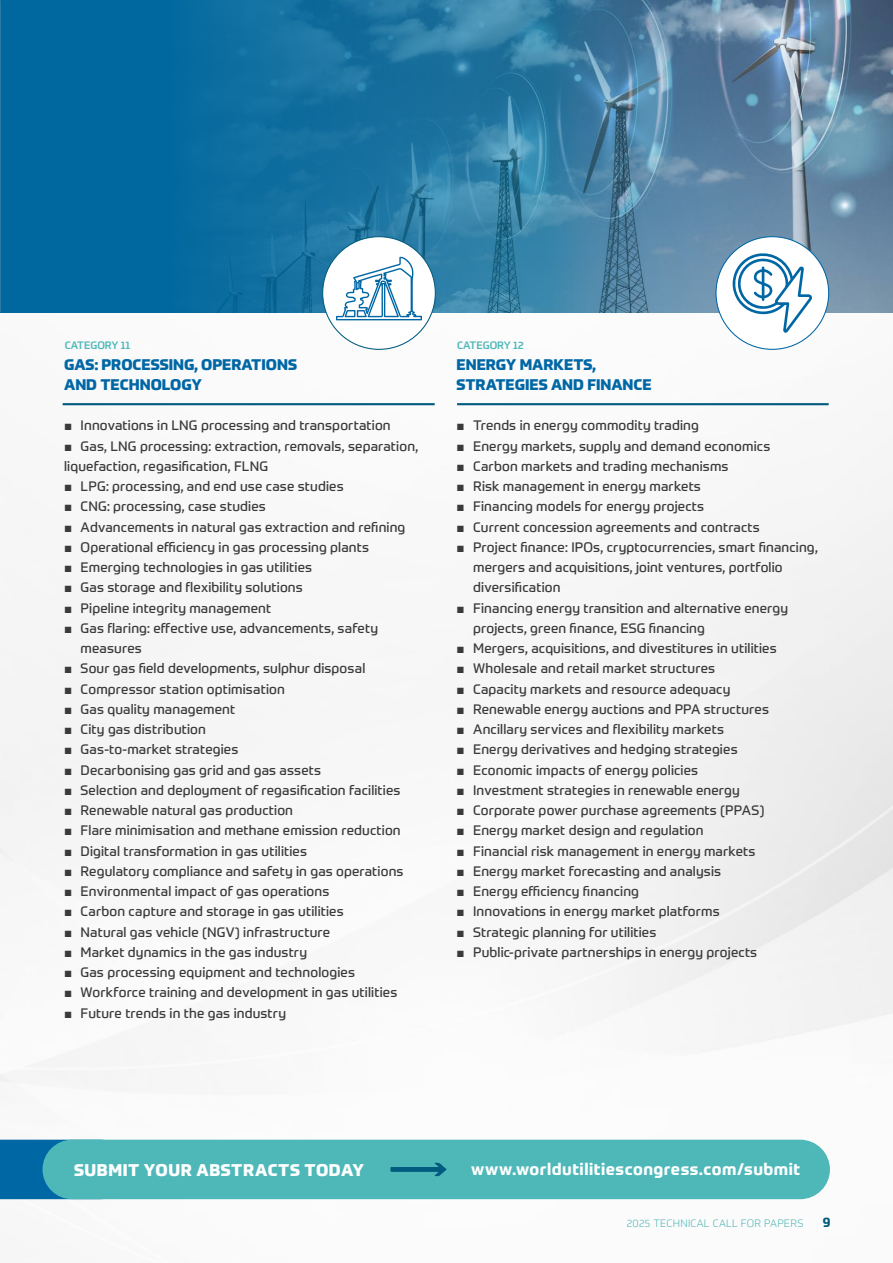
<style>
.page{position:relative;width:893px;height:1263px;background:#fff}
.page>*{position:absolute;margin:0;border:0;box-sizing:border-box;transform-origin:0 0}
.t1{font:700 16.5px "Prometo";letter-spacing:.03em;color:#fff}
.t2{font:800 16.5px "Prometo";letter-spacing:.035em;color:#fff}
.t3{font:800 15px/20.2px "Prometo";color:#0067a5}
.t4{font:13.5px/20.2px "Prometo";letter-spacing:.01em;color:#3a3a3c}
.t5{font:700 13.5px "Prometo";color:#005b7e}
.t6{font:300 10.5px "Prometo";letter-spacing:.025em;color:#4eb8b9}
.t7{font:500 10.5px "Prometo";color:#4eb8b9}
.s1{font-family:"Arial";font-weight:900}
</style>
<div class="page">
<img style="left:0;top:313px;width:893px;height:887px">
<svg style="left:1px;top:0;width:892px;height:313px;background:#2f79a2"></svg>
<hr style="left:0;top:0;width:1px;height:313px;background:#2b7aa3">
<div style="left:323px;top:237px;width:112px;height:112px;background:#fff;border-radius:50%"></div>
<div style="left:716px;top:237px;width:113px;height:112px;background:#fff;border-radius:50%"></div>
<svg style="left:336px;top:256px;width:86px;height:64px"></svg>
<svg style="left:733px;top:251px;width:79px;height:82px"></svg>
<hr style="left:457px;top:403px;width:372px;height:2px;background:#005b7e">
<hr style="left:63px;top:403px;width:372px;height:2px;background:#005b7e">
<div style="left:0;top:1140px;width:67px;height:59px;background:#0067a5"></div>
<div style="left:43px;top:1140px;width:787px;height:59px;background:#4eb8b9;border-radius:30px"></div>
<svg style="left:390px;top:1162px;width:57px;height:15px"></svg>
<p class="t7" style="left:65px;top:339px;width:67px">CATEGORY 11</p>
<p class="t7" style="left:457px;top:339px;width:68px">CATEGORY 12</p>
<p class="t3" style="left:64px;top:354px;width:234px">GAS: PROCESSING, OPERATIONS<br>AND TECHNOLOGY</p>
<p class="t4" style="left:64px;top:415px;width:328px"><span class="s1">■</span> Innovations in LNG processing and transportation</p>
<p class="t4" style="left:64px;top:435px;width:356px"><span class="s1">■</span> Gas, LNG processing: extraction, removals, separation, liquefaction, regasification, FLNG</p>
<p class="t4" style="left:64px;top:476px;width:281px"><span class="s1">■</span> LPG: processing, and end use case studies</p>
<p class="t4" style="left:64px;top:496px;width:203px"><span class="s1">■</span> CNG: processing, case studies</p>
<p class="t4" style="left:64px;top:516px;width:343px"><span class="s1">■</span> Advancements in natural gas extraction and refining</p>
<p class="t4" style="left:64px;top:537px;width:307px"><span class="s1">■</span> Operational efficiency in gas processing plants</p>
<p class="t4" style="left:64px;top:557px;width:250px"><span class="s1">■</span> Emerging technologies in gas utilities</p>
<p class="t4" style="left:64px;top:577px;width:240px"><span class="s1">■</span> Gas storage and flexibility solutions</p>
<p class="t4" style="left:64px;top:597px;width:209px"><span class="s1">■</span> Pipeline integrity management</p>
<p class="t4" style="left:81px;top:618px;width:299px;text-indent:-16px"><span class="s1">■</span> Gas flaring: effective use, advancements, safety measures</p>
<p class="t4" style="left:64px;top:658px;width:303px"><span class="s1">■</span> Sour gas field developments, sulphur disposal</p>
<p class="t4" style="left:64px;top:678px;width:222px"><span class="s1">■</span> Compressor station optimisation</p>
<p class="t4" style="left:64px;top:699px;width:173px"><span class="s1">■</span> Gas quality management</p>
<p class="t4" style="left:64px;top:719px;width:143px"><span class="s1">■</span> City gas distribution</p>
<p class="t4" style="left:64px;top:739px;width:176px"><span class="s1">■</span> Gas-to-market strategies</p>
<p class="t4" style="left:64px;top:759px;width:258px"><span class="s1">■</span> Decarbonising gas grid and gas assets</p>
<p class="t4" style="left:64px;top:780px;width:338px"><span class="s1">■</span> Selection and deployment of regasification facilities</p>
<p class="t4" style="left:64px;top:800px;width:230px"><span class="s1">■</span> Renewable natural gas production</p>
<p class="t4" style="left:64px;top:820px;width:338px"><span class="s1">■</span> Flare minimisation and methane emission reduction</p>
<p class="t4" style="left:64px;top:840px;width:245px"><span class="s1">■</span> Digital transformation in gas utilities</p>
<p class="t4" style="left:64px;top:861px;width:341px"><span class="s1">■</span> Regulatory compliance and safety in gas operations</p>
<p class="t4" style="left:64px;top:881px;width:267px"><span class="s1">■</span> Environmental impact of gas operations</p>
<p class="t4" style="left:64px;top:901px;width:281px"><span class="s1">■</span> Carbon capture and storage in gas utilities</p>
<p class="t4" style="left:64px;top:921px;width:268px"><span class="s1">■</span> Natural gas vehicle (NGV) infrastructure</p>
<p class="t4" style="left:64px;top:942px;width:244px"><span class="s1">■</span> Market dynamics in the gas industry</p>
<p class="t4" style="left:64px;top:962px;width:293px"><span class="s1">■</span> Gas processing equipment and technologies</p>
<p class="t4" style="left:64px;top:982px;width:335px"><span class="s1">■</span> Workforce training and development in gas utilities</p>
<p class="t4" style="left:64px;top:1002px;width:223px"><span class="s1">■</span> Future trends in the gas industry</p>
<p class="t3" style="left:457px;top:354px;width:197px">ENERGY MARKETS,<br>STRATEGIES AND FINANCE</p>
<p class="t4" style="left:457px;top:415px;width:244px"><span class="s1">■</span> Trends in energy commodity trading</p>
<p class="t4" style="left:457px;top:435px;width:315px"><span class="s1">■</span> Energy markets, supply and demand economics</p>
<p class="t4" style="left:457px;top:456px;width:273px"><span class="s1">■</span> Carbon markets and trading mechanisms</p>
<p class="t4" style="left:457px;top:476px;width:246px"><span class="s1">■</span> Risk management in energy markets</p>
<p class="t4" style="left:457px;top:496px;width:249px"><span class="s1">■</span> Financing models for energy projects</p>
<p class="t4" style="left:457px;top:516px;width:305px"><span class="s1">■</span> Current concession agreements and contracts</p>
<p class="t4" style="left:473px;top:537px;width:346px;text-indent:-16px"><span class="s1">■</span> Project finance: IPOs, cryptocurrencies, smart financing, mergers and acquisitions, joint ventures, portfolio diversification</p>
<p class="t4" style="left:473px;top:597px;width:317px;text-indent:-16px"><span class="s1">■</span> Financing energy transition and alternative energy projects, green finance, ESG financing</p>
<p class="t4" style="left:457px;top:638px;width:322px"><span class="s1">■</span> Mergers, acquisitions, and divestitures in utilities</p>
<p class="t4" style="left:457px;top:658px;width:260px"><span class="s1">■</span> Wholesale and retail market structures</p>
<p class="t4" style="left:457px;top:678px;width:275px"><span class="s1">■</span> Capacity markets and resource adequacy</p>
<p class="t4" style="left:457px;top:699px;width:314px"><span class="s1">■</span> Renewable energy auctions and PPA structures</p>
<p class="t4" style="left:457px;top:719px;width:269px"><span class="s1">■</span> Ancillary services and flexibility markets</p>
<p class="t4" style="left:457px;top:739px;width:283px"><span class="s1">■</span> Energy derivatives and hedging strategies</p>
<p class="t4" style="left:457px;top:759px;width:243px"><span class="s1">■</span> Economic impacts of energy policies</p>
<p class="t4" style="left:457px;top:780px;width:285px"><span class="s1">■</span> Investment strategies in renewable energy</p>
<p class="t4" style="left:457px;top:800px;width:309px"><span class="s1">■</span> Corporate power purchase agreements (PPAS)</p>
<p class="t4" style="left:457px;top:820px;width:248px"><span class="s1">■</span> Energy market design and regulation</p>
<p class="t4" style="left:457px;top:840px;width:300px"><span class="s1">■</span> Financial risk management in energy markets</p>
<p class="t4" style="left:457px;top:861px;width:266px"><span class="s1">■</span> Energy market forecasting and analysis</p>
<p class="t4" style="left:457px;top:881px;width:184px"><span class="s1">■</span> Energy efficiency financing</p>
<p class="t4" style="left:457px;top:901px;width:265px"><span class="s1">■</span> Innovations in energy market platforms</p>
<p class="t4" style="left:457px;top:921px;width:201px"><span class="s1">■</span> Strategic planning for utilities</p>
<p class="t4" style="left:457px;top:942px;width:302px"><span class="s1">■</span> Public-private partnerships in energy projects</p>
<p class="t2" style="left:74px;top:1159px;width:291px">SUBMIT YOUR ABSTRACTS TODAY</p>
<p class="t1" style="left:471px;top:1158px;width:331px">www.worldutilitiescongress.com/submit</p>
<p class="t6" style="left:627px;top:1217px;width:178px">2025 TECHNICAL CALL FOR PAPERS</p>
<p class="t5" style="left:823px;top:1214px;width:9px">9</p>
</div>
